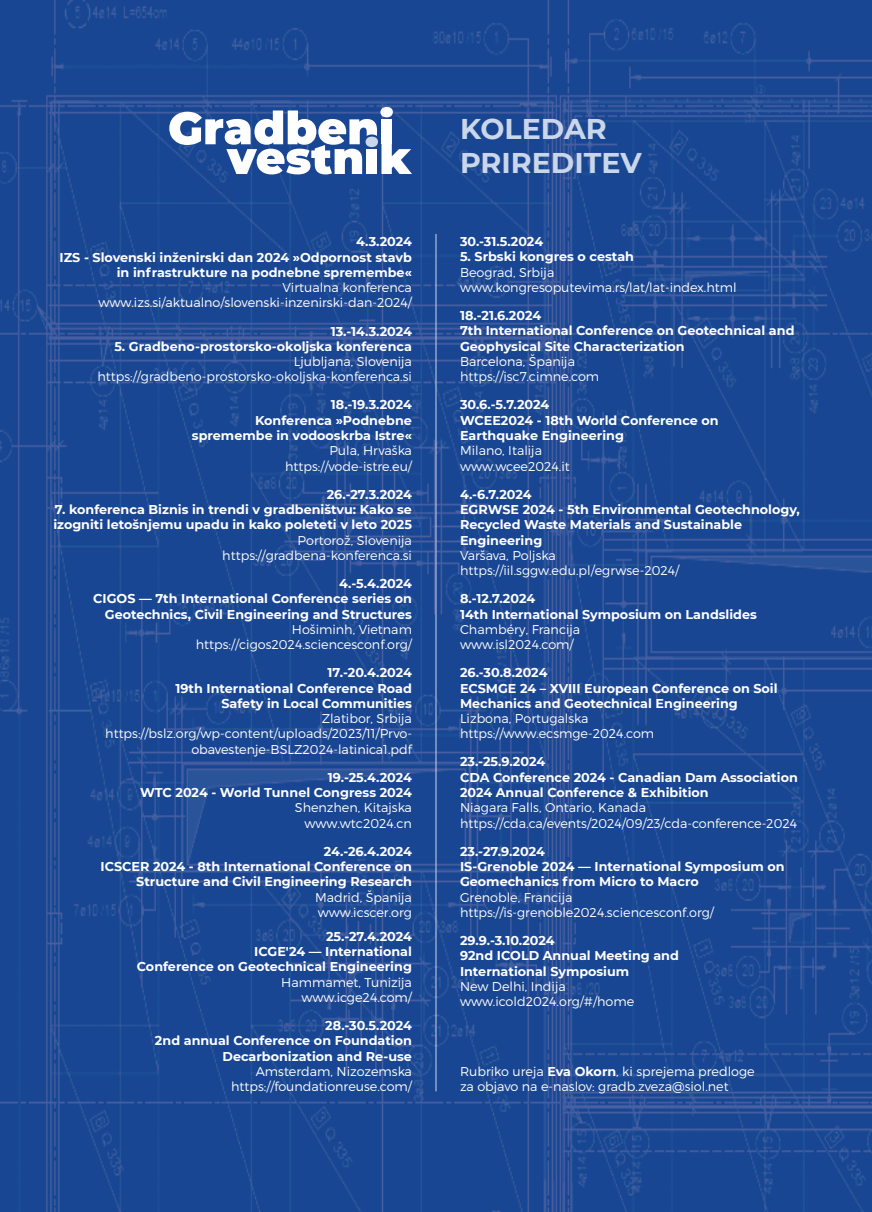
<style>
.page{position:relative;width:872px;height:1212px;background:#fff}
.page>*{position:absolute;margin:0;border:0;box-sizing:border-box;transform-origin:0 0}
.t1{font:700 28.5px/34.2px "Montserrat";color:#cad6e9}
.t2{font:700 12.75px/15.3px "Montserrat";color:#fff}
.t3{font:300 12.75px/15.3px "Montserrat";color:#fff}
.s1{font-weight:700}
</style>
<div class="page">
<img style="left:0;top:0;width:872px;height:1212px">
<hr style="left:435px;top:234px;width:1px;height:857px;background:#cad6e9">
<svg style="left:169px;top:107px;width:243px;height:67px"></svg>
<p class="t2" style="left:60px;top:233px;width:354px;text-align:right">4.3.2024<br>IZS - Slovenski inženirski dan 2024 »Odpornost stavb in infrastrukture na podnebne spremembe«</p>
<p class="t3" style="left:99px;top:280px;width:315px;text-align:right">Virtualna konferenca www.izs.si/aktualno/slovenski-inzenirski-dan-2024/</p>
<p class="t2" style="left:331px;top:323px;width:83px">13.-14.3.2024</p>
<p class="t2" style="left:114px;top:338px;width:299px">5. Gradbeno-prostorsko-okoljska konferenca</p>
<p class="t3" style="left:97px;top:354px;width:316px;text-align:right">Ljubljana, Slovenija https://gradbeno-prostorsko-okoljska-konferenca.si</p>
<p class="t2" style="left:192px;top:397px;width:221px;text-align:right">18.-19.3.2024<br>Konferenca »Podnebne spremembe in vodooskrba Istre«</p>
<p class="t3" style="left:285px;top:443px;width:128px;text-align:right">Pula, Hrvaška https://vode-istre.eu/</p>
<p class="t2" style="left:327px;top:486px;width:87px">26.-27.3.2024</p>
<p class="t2" style="left:53px;top:501px;width:360px">7. konferenca Biznis in trendi v gradbeništvu: Kako se izogniti letošnjemu upadu in kako poleteti v leto 2025</p>
<p class="t3" style="left:222px;top:532px;width:191px;text-align:right">Portorož, Slovenija https://gradbena-konferenca.si</p>
<p class="t2" style="left:93px;top:575px;width:320px;text-align:right">4.-5.4.2024<br>CIGOS — 7th International Conference series on<br>Geotechnics, Civil Engineering and Structures</p>
<p class="t3" style="left:196px;top:621px;width:218px;text-align:right">Hošiminh, Vietnam https://cigos2024.sciencesconf.org/</p>
<p class="t2" style="left:175px;top:664px;width:238px;text-align:right">17.-20.4.2024<br>19th International Conference Road<br>Safety in Local Communities</p>
<p class="t3" style="left:105px;top:711px;width:308px;text-align:right">Zlatibor, Srbija https://bslz.org/wp-content/uploads/2023/11/Prvo&shy;obavestenje-BSLZ2024-latinica1.pdf</p>
<p class="t2" style="left:140px;top:769px;width:273px;text-align:right">19.-25.4.2024<br>WTC 2024 - World Tunnel Congress 2024</p>
<p class="t3" style="left:295px;top:800px;width:119px;text-align:right">Shenzhen, Kitajska www.wtc2024.cn</p>
<p class="t2" style="left:101px;top:843px;width:313px;text-align:right">24.-26.4.2024<br>ICSCER 2024 - 8th International Conference on<br>Structure and Civil Engineering Research</p>
<p class="t3" style="left:315px;top:889px;width:98px">Madrid, Španija www.icscer.org</p>
<p class="t2" style="left:137px;top:928px;width:277px;text-align:right">25.-27.4.2024<br>ICGE'24 — International<br>Conference on Geotechnical Engineering</p>
<p class="t3" style="left:281px;top:974px;width:132px;text-align:right">Hammamet, Tunizija www.icge24.com/</p>
<p class="t2" style="left:155px;top:1017px;width:258px;text-align:right">28.-30.5.2024<br>2nd annual Conference on Foundation<br>Decarbonization and Re-use</p>
<p class="t3" style="left:231px;top:1063px;width:182px;text-align:right">Amsterdam, Nizozemska https://foundationreuse.com/</p>
<h1 class="t1" style="left:460px;top:110px;width:183px">KOLEDAR<br>PRIREDITEV</h1>
<p class="t2" style="left:460px;top:233px;width:85px">30.-31.5.2024</p>
<p class="t2" style="left:460px;top:249px;width:176px">5. Srbski kongres o cestah</p>
<p class="t3" style="left:460px;top:264px;width:278px">Beograd, Srbija www.kongresoputevima.rs/lat/lat-index.html</p>
<p class="t2" style="left:460px;top:307px;width:336px">18.-21.6.2024<br>7th International Conference on Geotechnical and<br>Geophysical Site Characterization</p>
<p class="t3" style="left:460px;top:354px;width:141px">Barcelona, Španija https://isc7.cimne.com</p>
<p class="t2" style="left:460px;top:397px;width:260px">30.6.-5.7.2024<br>WCEE2024 - 18th World Conference on<br>Earthquake Engineering</p>
<p class="t3" style="left:460px;top:443px;width:111px">Milano, Italija www.wcee2024.it</p>
<p class="t2" style="left:460px;top:486px;width:341px">4.-6.7.2024<br>EGRWSE 2024 - 5th Environmental Geotechnology,<br>Recycled Waste Materials and Sustainable<br>Engineering</p>
<p class="t3" style="left:460px;top:547px;width:221px">Varšava, Poljska https://iil.sggw.edu.pl/egrwse-2024/</p>
<p class="t2" style="left:460px;top:590px;width:298px">8.-12.7.2024<br>14th International Symposium on Landslides</p>
<p class="t3" style="left:460px;top:621px;width:122px">Chambéry, Francija www.isl2024.com/</p>
<p class="t2" style="left:460px;top:664px;width:319px">26.-30.8.2024<br>ECSMGE 24 – XVIII European Conference on Soil<br>Mechanics and Geotechnical Engineering</p>
<p class="t3" style="left:460px;top:711px;width:196px">Lizbona, Portugalska https://www.ecsmge-2024.com</p>
<p class="t2" style="left:460px;top:754px;width:339px">23.-25.9.2024<br>CDA Conference 2024 - Canadian Dam Association<br>2024 Annual Conference &amp; Exhibition</p>
<p class="t3" style="left:460px;top:800px;width:339px">Niagara Falls, Ontario, Kanada https://cda.ca/events/2024/09/23/cda-conference-2024</p>
<p class="t2" style="left:460px;top:843px;width:326px">23.-27.9.2024<br>IS-Grenoble 2024 — International Symposium on<br>Geomechanics from Micro to Macro</p>
<p class="t3" style="left:460px;top:889px;width:255px">Grenoble, Francija https://is-grenoble2024.sciencesconf.org/</p>
<p class="t2" style="left:460px;top:932px;width:220px">29.9.-3.10.2024<br>92nd ICOLD Annual Meeting and<br>International Symposium</p>
<p class="t3" style="left:460px;top:978px;width:176px">New Delhi, Indija www.icold2024.org/#/home</p>
<p class="t3" style="left:460px;top:1063px;width:296px">Rubriko ureja <span class="s1">Eva Okorn</span>, ki sprejema predloge za objavo na e-naslov: gradb.zveza@siol.net</p>
</div>
